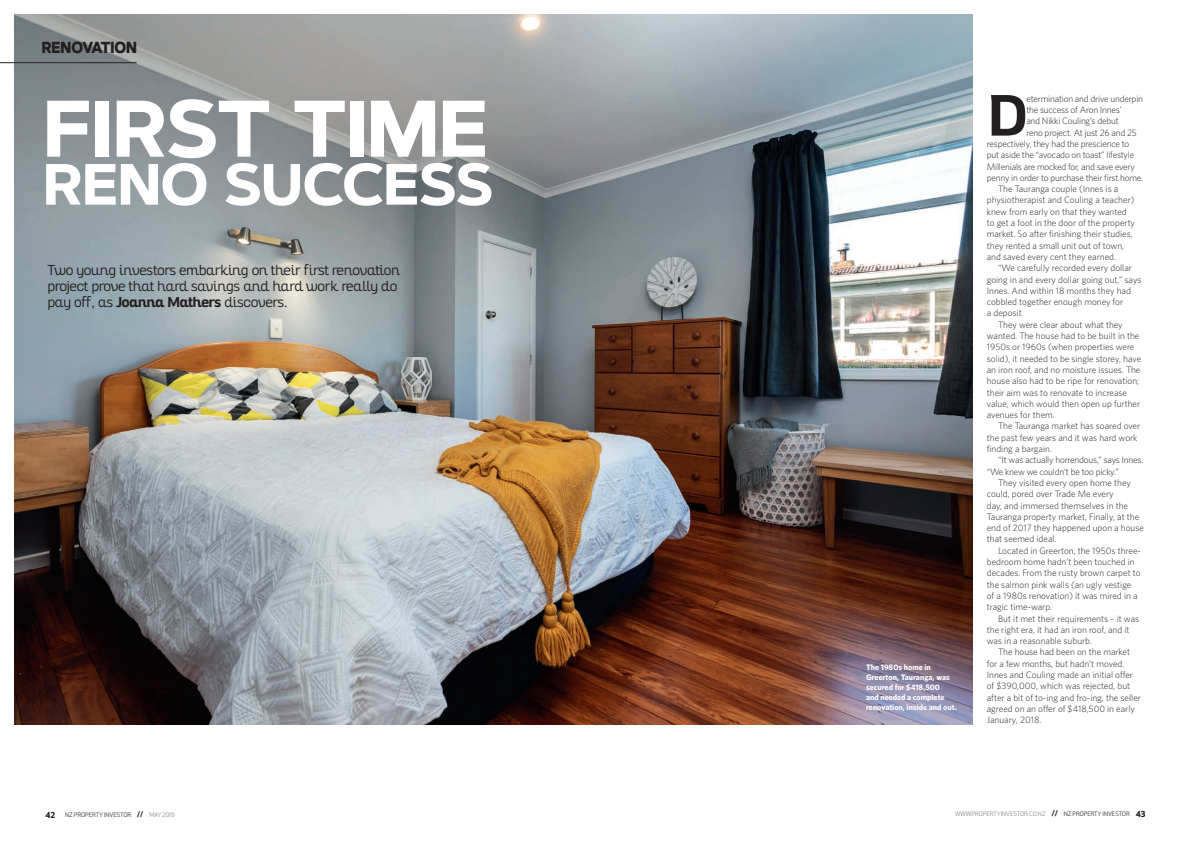
<style>
.page{position:relative;width:1191px;height:842px;background:#fff}
.page>*{position:absolute;margin:0;border:0;box-sizing:border-box;transform-origin:0 0}
._2018_Subhead{font:700 79.9px "Artegra Sans";color:#fff}
._2018_Subhead-2{font:700 57.9px "Artegra Sans";color:#fff}
._2018_Drop_Cap{font:700 56.6px "Altair";color:#231f20}
.t1{font:800 16px "Artegra Sans Alt";color:#231f20;scale:.9 1}
._2018_Intro{font:300 14px/16px "Altair";letter-spacing:-.02em;color:#231f20}
._2018_Body_Text_Sans{font:300 9.3px/11.3px "Whitney HTF";color:#231f20}
._2018_Drop_Cap-2{font:300 9.3px "Whitney HTF";letter-spacing:-.02em;color:#231f20}
._2018_Body_Text_Sans-2{font:300 9.3px/11.3px "Whitney HTF";letter-spacing:-.02em;color:#231f20}
._2018_Caption_Black{font:700 8px/10px "Whitney HTF";color:#fff}
.t2{font:6px "Apex New";color:#808285}
.t3{font:6px "Apex New";color:#231f20}
.s1{font-weight:700}
.s2{font-weight:700;font-size:8px}
.s3{color:#808285}
.s4{color:#231f20}
.s5{font-weight:700;font-size:8px;color:#231f20}
</style>
<div class="page">
<img style="left:14px;top:14px;width:958px;height:711px">
<hr style="left:0;top:62px;width:137px;height:1px;background:#231f20">
<p class="t1" style="left:42px;top:35px;width:107px">RENOVATION</p>
<p class="_2018_Subhead" style="left:43px;top:70px;width:446px">FIRST TIME</p>
<p class="_2018_Subhead-2" style="left:43px;top:142px;width:451px">RENO SUCCESS</p>
<p class="_2018_Intro" style="left:47px;top:262px;width:354px">Two young investors embarking on their first renovation project prove that hard savings and hard work really do pay off, as <span class="s1">Joanna Mathers</span> discovers.</p>
<p class="_2018_Caption_Black" style="left:866px;top:662px;width:92px">The 1980s home in<br>Greerton, Tauranga, was secured for $418,500<br>and needed a complete renovation, inside and out.</p>
<p class="_2018_Drop_Cap" style="left:986px;top:79px;width:42px">D</p>
<p class="_2018_Drop_Cap-2" style="left:1026px;top:93px;width:118px">etermination and drive underpin</p>
<p class="_2018_Drop_Cap-2" style="left:1026px;top:104px;width:97px">the success of Aron Innes’</p>
<p class="_2018_Drop_Cap-2" style="left:1026px;top:116px;width:94px">and Nikki Couling’s debut</p>
<p class="_2018_Drop_Cap-2" style="left:1026px;top:127px;width:112px">reno project. At just 26 and 25</p>
<p class="_2018_Drop_Cap-2" style="left:986px;top:138px;width:144px">respectively, they had the prescience to</p>
<p class="_2018_Drop_Cap-2" style="left:986px;top:150px;width:149px">put aside the “avocado on toast” lifestyle</p>
<p class="_2018_Drop_Cap-2" style="left:986px;top:161px;width:150px">Millenials are mocked for, and save every</p>
<p class="_2018_Drop_Cap-2" style="left:986px;top:172px;width:158px">penny in order to purchase their first home.</p>
<p class="_2018_Body_Text_Sans" style="left:986px;top:183px;width:150px;text-indent:11px">The Tauranga couple (Innes is a physiotherapist and Couling a teacher) knew from early on that they wanted to get a foot in the door of the property market. So after finishing their studies, they rented a small unit out of town, and saved every cent they earned.</p>
<p class="_2018_Body_Text_Sans" style="left:986px;top:262px;width:156px;text-indent:11px">“We carefully recorded every dollar going in and every dollar going out,” says<br>Innes. And within 18 months they had cobbled together enough money for<br>a deposit.</p>
<p class="_2018_Body_Text_Sans" style="left:986px;top:319px;width:156px;text-indent:11px">They were clear about what they wanted. The house had to be built in the 1950s or 1960s (when properties were solid), it needed to be single storey, have an iron roof, and no moisture issues. The house also had to be ripe for renovation; their aim was to renovate to increase value, which would then open up further avenues for them.</p>
<p class="_2018_Body_Text_Sans" style="left:986px;top:420px;width:155px;text-indent:11px">The Tauranga market has soared over the past few years and it was hard work finding a bargain.</p>
<p class="_2018_Body_Text_Sans-2" style="left:986px;top:454px;width:158px;text-indent:11px">“It was actually horrendous,” says Innes. “We knew we couldn’t be too picky.”</p>
<p class="_2018_Body_Text_Sans" style="left:986px;top:477px;width:159px;text-indent:11px">They visited every open home they could, pored over Trade Me every<br>day, and immersed themselves in the Tauranga property market, Finally, at the end of 2017 they happened upon a house that seemed ideal.</p>
<p class="_2018_Body_Text_Sans" style="left:986px;top:545px;width:156px;text-indent:11px">Located in Greerton, the 1950s three&shy;bedroom home hadn’t been touched in decades. From the rusty brown carpet to the salmon pink walls (an ugly vestige of a 1980s renovation) it was mired in a tragic time-warp.</p>
<p class="_2018_Body_Text_Sans" style="left:986px;top:612px;width:154px;text-indent:11px">But it met their requirements – it was the right era, it had an iron roof, and it was in a reasonable suburb.</p>
<p class="_2018_Body_Text_Sans" style="left:986px;top:646px;width:156px;text-indent:11px">The house had been on the market for a few months, but hadn’t moved.<br>Innes and Couling made an initial offer of $390,000, which was rejected, but after a bit of to-ing and fro-ing, the seller agreed on an offer of $418,500 in early January, 2018.</p>
<p class="t3" style="left:45px;top:811px;width:131px"><span class="s2">42</span> NZ PROPERTY INVESTOR <sup>//</sup> <span class="s3">MAY 2019</span></p>
<p class="t2" style="left:955px;top:810px;width:192px">WWW.PROPERTYINVESTOR.CO.NZ <sup>//</sup> <span class="s4">NZ PROPERTY INVESTOR</span> <span class="s5">43</span></p>
</div>
